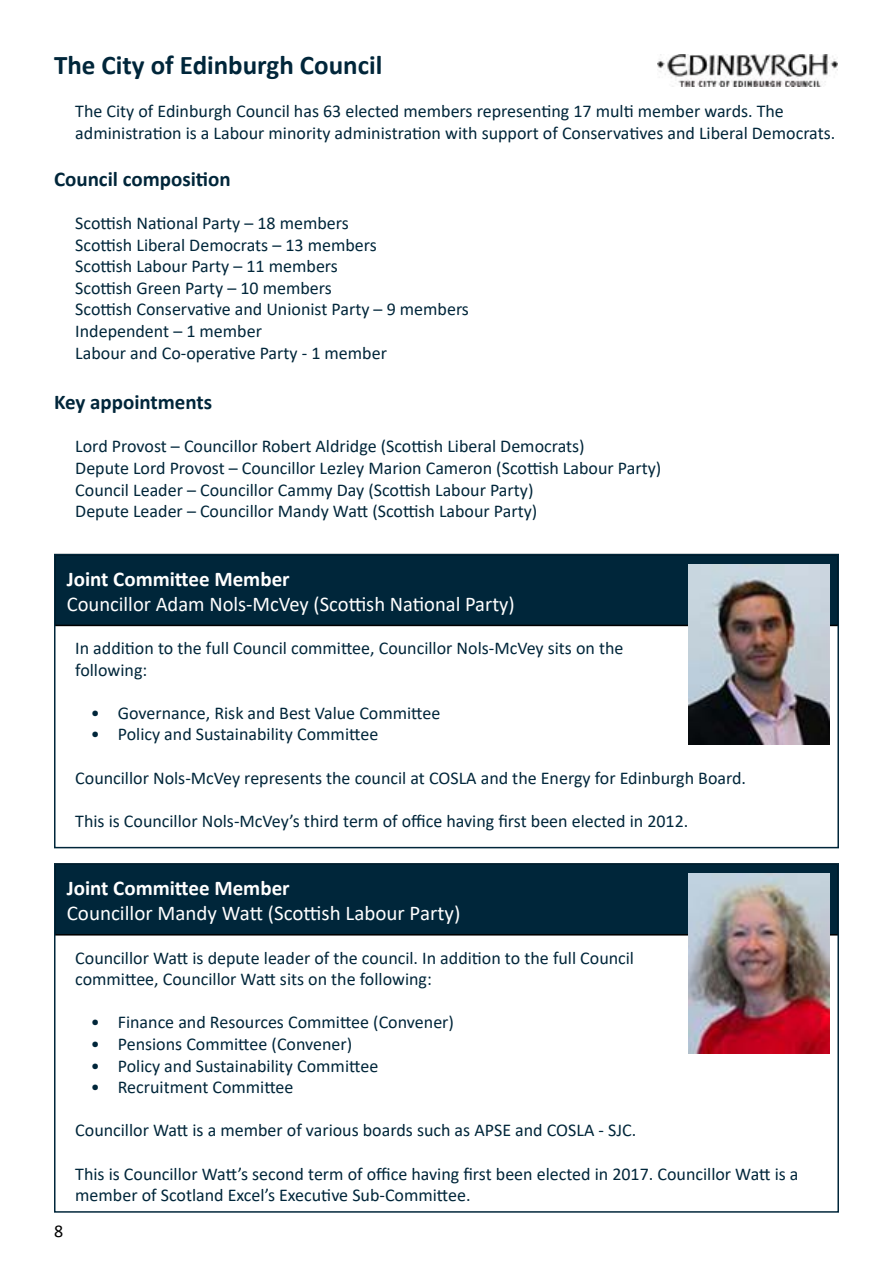
<style>
.page{position:relative;width:893px;height:1263px;background:#fff}
.page>*{position:absolute;margin:0;border:0;box-sizing:border-box;transform-origin:0 0}
.t1{font:700 27px "Calibri";color:#00263a}
.t2{font:21px "Calibri";color:#fff}
.t3{font:700 21px "Calibri";color:#fff}
.t4{font:700 21px "Calibri";color:#00263a}
.t5{font:18px/21.6px "Calibri";color:#00263a}
.t6{font:18px "Calibri";color:#000}
</style>
<div class="page">
<div style="left:55px;top:864px;width:783px;height:71px;background:#00263a"></div>
<div style="left:54px;top:863px;width:785px;height:72px;border:2px solid #000"></div>
<div style="left:54px;top:863px;width:785px;height:350px;border:2px solid #00263a"></div>
<img style="left:688px;top:874px;width:141px;height:180px">
<div style="left:55px;top:555px;width:783px;height:70px;background:#00263a"></div>
<div style="left:54px;top:554px;width:785px;height:72px;border:2px solid #000"></div>
<div style="left:54px;top:554px;width:785px;height:294px;border:2px solid #00263a"></div>
<img style="left:688px;top:564px;width:141px;height:180px">
<img style="left:657px;top:54px;width:180px;height:32px">
<h1 class="t1" style="left:54px;top:46px;width:330px">The City of Edinburgh Council</h1>
<p class="t5" style="left:75px;top:100px;width:762px">The City of Edinburgh Council has 63 elected members representing 17 multi member wards. The administration is a Labour minority administration with support of Conservatives and Liberal Democrats.</p>
<p class="t4" style="left:54px;top:164px;width:178px">Council composition</p>
<p class="t5" style="left:75px;top:212px;width:395px">Scottish National Party – 18 members<br>Scottish Liberal Democrats – 13 members<br>Scottish Labour Party – 11 members<br>Scottish Green Party – 10 members<br>Scottish Conservative and Unionist Party – 9 members Independent – 1 member<br>Labour and Co-operative Party - 1 member</p>
<p class="t4" style="left:54px;top:387px;width:160px">Key appointments</p>
<p class="t5" style="left:75px;top:435px;width:588px">Lord Provost – Councillor Robert Aldridge (Scottish Liberal Democrats)<br>Depute Lord Provost – Councillor Lezley Marion Cameron (Scottish Labour Party)<br>Council Leader – Councillor Cammy Day (Scottish Labour Party)<br>Depute Leader – Councillor Mandy Watt (Scottish Labour Party)</p>
<p class="t3" style="left:67px;top:564px;width:224px">Joint Committee Member</p>
<p class="t2" style="left:67px;top:589px;width:449px">Councillor Adam Nols-McVey (Scottish National Party)</p>
<p class="t5" style="left:75px;top:637px;width:550px">In addition to the full Council committee, Councillor Nols-McVey sits on the following:</p>
<p class="t5" style="left:91px;top:701px;width:351px">• Governance, Risk and Best Value Committee</p>
<p class="t5" style="left:91px;top:723px;width:289px">• Policy and Sustainability Committee</p>
<p class="t5" style="left:75px;top:766px;width:672px">Councillor Nols-McVey represents the council at COSLA and the Energy for Edinburgh Board.</p>
<p class="t5" style="left:75px;top:809px;width:615px">This is Councillor Nols-McVey’s third term of office having first been elected in 2012.</p>
<p class="t3" style="left:67px;top:873px;width:224px">Joint Committee Member</p>
<p class="t2" style="left:67px;top:899px;width:395px">Councillor Mandy Watt (Scottish Labour Party)</p>
<p class="t5" style="left:75px;top:946px;width:560px">Councillor Watt is depute leader of the council. In addition to the full Council committee, Councillor Watt sits on the following:</p>
<p class="t5" style="left:91px;top:1011px;width:365px">• Finance and Resources Committee (Convener)</p>
<p class="t5" style="left:91px;top:1033px;width:263px">• Pensions Committee (Convener)</p>
<p class="t5" style="left:91px;top:1054px;width:289px">• Policy and Sustainability Committee</p>
<p class="t5" style="left:91px;top:1076px;width:204px">• Recruitment Committee</p>
<p class="t5" style="left:75px;top:1119px;width:562px">Councillor Watt is a member of various boards such as APSE and COSLA - SJC.</p>
<p class="t5" style="left:75px;top:1162px;width:725px">This is Councillor Watt’s second term of office having first been elected in 2017. Councillor Watt is a member of Scotland Excel’s Executive Sub-Committee.</p>
<p class="t6" style="left:54px;top:1218px;width:11px">8</p>
</div>
